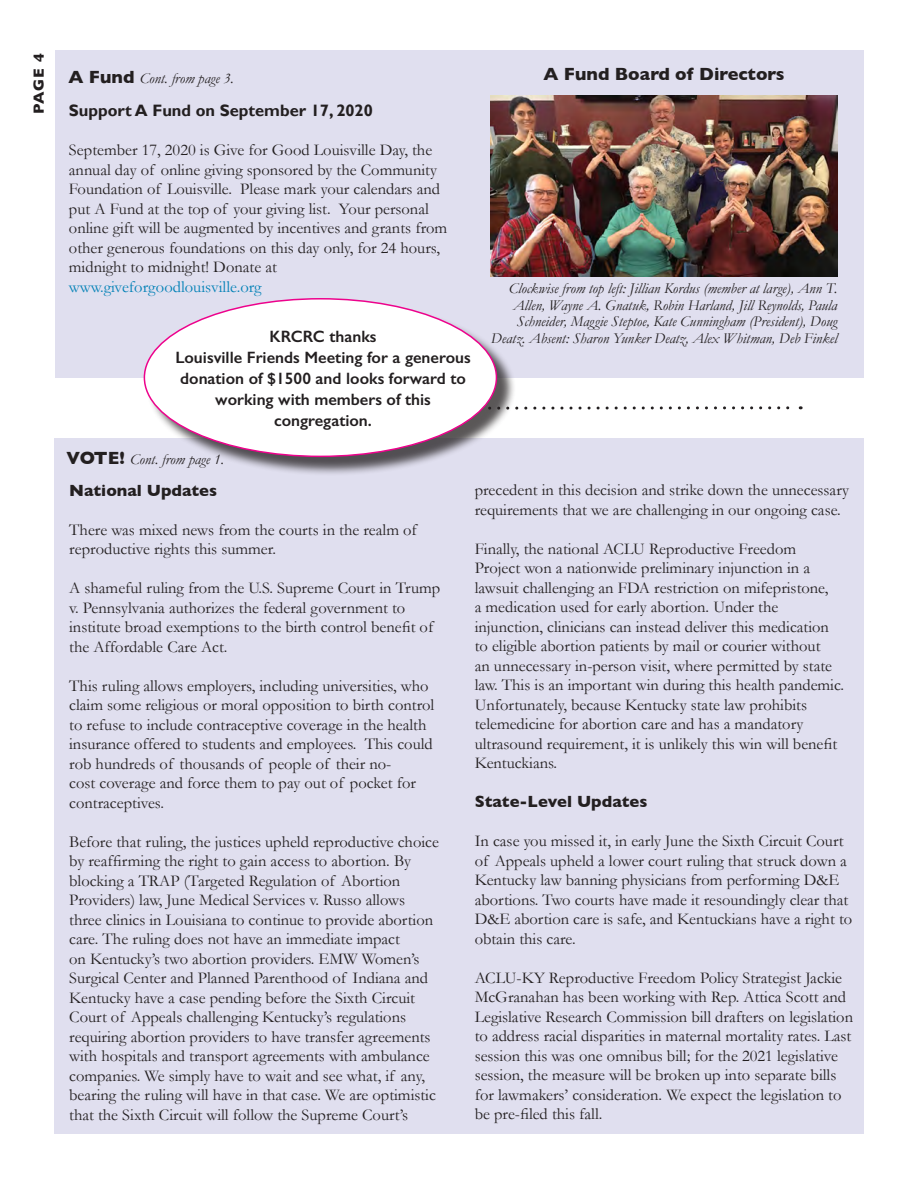
<style>
.page{position:relative;width:918px;height:1188px;background:#fff}
.page>*{position:absolute;margin:0;border:0;box-sizing:border-box;transform-origin:0 0}
.article_titles{font:700 18px "Gill Sans";color:#231f20}
.t1{font:16.5px/19.5px "Garamond";color:#231f20}
.t2{font:600 16.5px/21px "Gill Sans";color:#231f20;text-align:center}
.t3{font:700 16.5px "Gill Sans";color:#231f20}
.t4{font:700 16.5px "Gill Sans";color:#231f20}
.t5{font:16.5px "Garamond";color:#0080b6}
.article_titles-2{font:italic 15px/16.5px "Garamond";color:#231f20;text-align:right}
.t6{font:700 15px "Gill Sans";color:#231f20}
.s1{font-family:"Gill Sans";font-weight:700;font-style:normal;font-size:18px}
</style>
<div class="page">
<svg style="left:515px;top:406px;width:286px;height:4px"></svg>
<div style="left:54px;top:438px;width:810px;height:696px;background:#e0dfef"></div>
<div style="left:56px;top:50px;width:808px;height:328px;background:#e0dfef"></div>
<img style="left:491px;top:96px;width:346px;height:181px">
<div style="left:146px;top:300px;width:369px;height:176px;background:#231f20;opacity:.75"></div>
<div style="left:144px;top:299px;width:352px;height:157px;background:#fff;border-radius:50%"></div>
<p class="t6" style="left:27px;top:114px;width:62px;rotate:-90deg">PAGE 4</p>
<p class="article_titles-2" style="left:69px;top:70px;width:167px"><span class="s1">A Fund</span> Cont. from page 3.</p>
<p class="t4" style="left:69px;top:101px;width:305px">Support A Fund on September 17, 2020</p>
<p class="t1" style="left:69px;top:140px;width:380px">September 17, 2020 is Give for Good Louisville Day, the annual day of online giving sponsored by the Community Foundation of Louisville. Please mark your calendars and put A Fund at the top of your giving list. Your personal online gift will be augmented by incentives and grants from other generous foundations on this day only, for 24 hours, midnight to midnight! Donate at</p>
<p class="t5" style="left:69px;top:277px;width:194px">www.giveforgoodlouisville.org</p>
<p class="t2" style="left:270px;top:326px;width:109px">KRCRC thanks</p>
<p class="t2" style="left:175px;top:347px;width:297px">Louisville Friends Meeting for a generous donation of $1500 and looks forward to working with members of this</p>
<p class="t2" style="left:274px;top:410px;width:99px">congregation.</p>
<p class="article_titles" style="left:544px;top:60px;width:243px">A Fund Board of Directors</p>
<p class="article_titles-2" style="left:491px;top:280px;width:348px">Clockwise from top left: Jillian Kordus (member at large), Ann T.<br>Allen, Wayne A. Gnatuk, Robin Harland, Jill Reynolds, Paula Schneider, Maggie Steptoe, Kate Cunningham (President), Doug Deatz. Absent: Sharon Yunker Deatz, Alex Whitman, Deb Finkel</p>
<p class="article_titles-2" style="left:67px;top:451px;width:159px"><span class="s1">VOTE!</span> Cont. from page 1.</p>
<p class="t3" style="left:69px;top:477px;width:149px">National Updates</p>
<p class="t1" style="left:69px;top:520px;width:349px">There was mixed news from the courts in the realm of reproductive rights this summer.</p>
<p class="t1" style="left:69px;top:578px;width:373px">A shameful ruling from the U.S. Supreme Court in Trump v. Pennsylvania authorizes the federal government to institute broad exemptions to the birth control benefit of the Affordable Care Act.</p>
<p class="t1" style="left:69px;top:676px;width:367px">This ruling allows employers, including universities, who claim some religious or moral opposition to birth control to refuse to include contraceptive coverage in the health insurance offered to students and employees. This could rob hundreds of thousands of people of their no-<br>cost coverage and force them to pay out of pocket for contraceptives.</p>
<p class="t1" style="left:69px;top:832px;width:371px">Before that ruling, the justices upheld reproductive choice by reaffirming the right to gain access to abortion. By blocking a TRAP (Targeted Regulation of Abortion Providers) law, June Medical Services v. Russo allows three clinics in Louisiana to continue to provide abortion care. The ruling does not have an immediate impact<br>on Kentucky’s two abortion providers. EMW Women’s Surgical Center and Planned Parenthood of Indiana and Kentucky have a case pending before the Sixth Circuit Court of Appeals challenging Kentucky’s regulations requiring abortion providers to have transfer agreements with hospitals and transport agreements with ambulance companies. We simply have to wait and see what, if any, bearing the ruling will have in that case. We are optimistic that the Sixth Circuit will follow the Supreme Court’s</p>
<p class="t1" style="left:475px;top:480px;width:376px">precedent in this decision and strike down the unnecessary requirements that we are challenging in our ongoing case.</p>
<p class="t1" style="left:475px;top:539px;width:371px">Finally, the national ACLU Reproductive Freedom Project won a nationwide preliminary injunction in a lawsuit challenging an FDA restriction on mifepristone,<br>a medication used for early abortion. Under the injunction, clinicians can instead deliver this medication to eligible abortion patients by mail or courier without<br>an unnecessary in-person visit, where permitted by state law. This is an important win during this health pandemic.<br>Unfortunately, because Kentucky state law prohibits telemedicine for abortion care and has a mandatory ultrasound requirement, it is unlikely this win will benefit Kentuckians.</p>
<p class="t3" style="left:475px;top:789px;width:174px">State-Level Updates</p>
<p class="t1" style="left:475px;top:831px;width:379px">In case you missed it, in early June the Sixth Circuit Court of Appeals upheld a lower court ruling that struck down a Kentucky law banning physicians from performing D&amp;E abortions. Two courts have made it resoundingly clear that D&amp;E abortion care is safe, and Kentuckians have a right to obtain this care.</p>
<p class="t1" style="left:475px;top:968px;width:380px">ACLU-KY Reproductive Freedom Policy Strategist Jackie McGranahan has been working with Rep. Attica Scott and Legislative Research Commission bill drafters on legislation to address racial disparities in maternal mortality rates. Last session this was one omnibus bill; for the 2021 legislative session, the measure will be broken up into separate bills for lawmakers’ consideration. We expect the legislation to be pre-filed this fall.</p>
</div>
